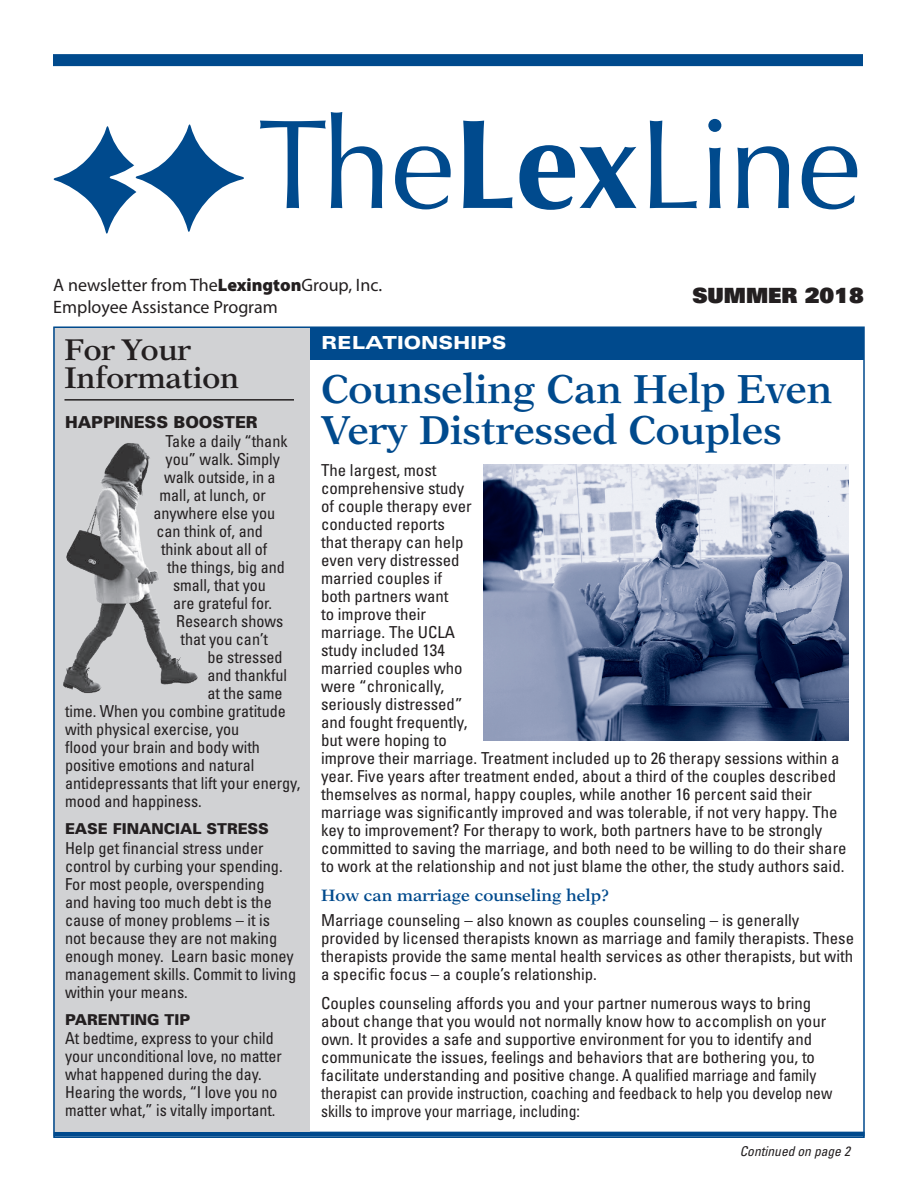
<style>
.page{position:relative;width:918px;height:1188px;background:#fff}
.page>*{position:absolute;margin:0;border:0;box-sizing:border-box;transform-origin:0 0}
.t1{font:149.4px "Zapf Dingbats";color:#004a8d}
.t2{font:600 40.5px/40.5px "New Aster";letter-spacing:-.005em;color:#004a8d}
.t3{font:600 30px/28.5px "New Aster";letter-spacing:-.005em;color:#231f20}
.t4{font:900 21px "Univers";color:#231f20}
.t5{font:18px/21.6px "Myriad Pro";color:#231f20}
.t6{font:900 expanded 18px "Univers";color:#fff}
.t7{font:condensed 16.5px/18px "Univers";color:#231f20}
.t8{font:600 16.5px "New Aster";color:#004a8d}
.t9{font:900 16.5px "Univers";color:#231f20}
.t10{font:900 15px "Univers";color:#231f20}
.t11{font:italic condensed 13.5px "Univers";color:#231f20}
.s1{color:#fff}
.s2{font-weight:900}
</style>
<div class="page">
<div style="left:54px;top:327px;width:256px;height:809px;background:#d1d2d4"></div>
<div style="left:310px;top:327px;width:554px;height:33px;background:#004a8d"></div>
<hr style="left:54px;top:1132px;width:810px;height:4px;background:#004a8d">
<hr style="left:64px;top:399px;width:230px;height:2px;background:#231f20">
<img style="left:63px;top:443px;width:135px;height:250px">
<img style="left:484px;top:464px;width:364px;height:276px">
<svg style="left:260px;top:112px;width:122px;height:96px"></svg>
<svg style="left:395px;top:146px;width:56px;height:63px"></svg>
<svg style="left:463px;top:121px;width:50px;height:87px"></svg>
<svg style="left:519px;top:145px;width:118px;height:65px"></svg>
<svg style="left:650px;top:121px;width:47px;height:87px"></svg>
<svg style="left:708px;top:119px;width:13px;height:89px"></svg>
<svg style="left:737px;top:146px;width:52px;height:62px"></svg>
<svg style="left:802px;top:146px;width:55px;height:63px"></svg>
<div style="left:53px;top:54px;width:810px;height:12px;background:#004a8d"></div>
<h1 class="t1" style="left:48px;top:108px;width:202px">✦<span class="s1">✦</span>✦</h1>
<p class="t5" style="left:53px;top:274px;width:330px">A newsletter from The<span class="s2">Lexington</span>Group, Inc.<br>Employee Assistance Program</p>
<p class="t4" style="left:692px;top:282px;width:173px">SUMMER 2018</p>
<h3 class="t3" style="left:64px;top:335px;width:176px">For Your<br>Information</h3>
<p class="t9" style="left:65px;top:412px;width:194px">HAPPINESS BOOSTER</p>
<p class="t7" style="left:166px;top:432px;width:124px">Take a daily “thank</p>
<p class="t7" style="left:166px;top:450px;width:116px">you” walk. Simply</p>
<p class="t7" style="left:164px;top:468px;width:113px">walk outside, in a</p>
<p class="t7" style="left:160px;top:486px;width:108px">mall, at lunch, or</p>
<p class="t7" style="left:154px;top:504px;width:123px">anywhere else you</p>
<p class="t7" style="left:157px;top:522px;width:108px">can think of, and</p>
<p class="t7" style="left:161px;top:540px;width:108px">think about all of</p>
<p class="t7" style="left:167px;top:558px;width:119px">the things, big and</p>
<p class="t7" style="left:173px;top:576px;width:94px">small, that you</p>
<p class="t7" style="left:173px;top:594px;width:100px">are grateful for.</p>
<p class="t7" style="left:176px;top:612px;width:109px">Research shows</p>
<p class="t7" style="left:181px;top:630px;width:89px">that you can’t</p>
<p class="t7" style="left:208px;top:648px;width:77px">be stressed</p>
<p class="t7" style="left:208px;top:666px;width:81px">and thankful</p>
<p class="t7" style="left:208px;top:684px;width:77px">at the same</p>
<p class="t7" style="left:65px;top:702px;width:222px">time. When you combine gratitude</p>
<p class="t7" style="left:65px;top:720px;width:176px">with physical exercise, you</p>
<p class="t7" style="left:65px;top:738px;width:196px">flood your brain and body with</p>
<p class="t7" style="left:65px;top:756px;width:191px">positive emotions and natural</p>
<p class="t7" style="left:65px;top:774px;width:237px">antidepressants that lift your energy,</p>
<p class="t7" style="left:65px;top:792px;width:138px">mood and happiness.</p>
<p class="t10" style="left:65px;top:820px;width:205px">EASE FINANCIAL STRESS</p>
<p class="t7" style="left:65px;top:839px;width:233px">Help get financial stress under control by curbing your spending.<br>For most people, overspending<br>and having too much debt is the cause of money problems – it is<br>not because they are not making enough money. Learn basic money management skills. Commit to living within your means.</p>
<p class="t10" style="left:65px;top:1010px;width:127px">PARENTING TIP</p>
<p class="t7" style="left:65px;top:1029px;width:218px">At bedtime, express to your child your unconditional love, no matter what happened during the day.<br>Hearing the words, “I love you no matter what,” is vitally important.</p>
<p class="t6" style="left:321px;top:332px;width:187px">RELATIONSHIPS</p>
<h2 class="t2" style="left:321px;top:369px;width:513px">Counseling Can Help Even<br>Very Distressed Couples</h2>
<p class="t7" style="left:321px;top:461px;width:527px">The largest, most<br>comprehensive study<br>of couple therapy ever<br>conducted reports<br>that therapy can help<br>even very distressed<br>married couples if<br>both partners want<br>to improve their<br>marriage. The UCLA<br>study included 134<br>married couples who<br>were “chronically,<br>seriously distressed”<br>and fought frequently,<br>but were hoping to<br>improve their marriage. Treatment included up to 26 therapy sessions within a year. Five years after treatment ended, about a third of the couples described themselves as normal, happy couples, while another 16 percent said their marriage was significantly improved and was tolerable, if not very happy. The key to improvement? For therapy to work, both partners have to be strongly committed to saving the marriage, and both need to be willing to do their share to work at the relationship and not just blame the other, the study authors said.</p>
<p class="t8" style="left:321px;top:885px;width:290px">How can marriage counseling help?</p>
<p class="t7" style="left:321px;top:911px;width:534px">Marriage counseling – also known as couples counseling – is generally provided by licensed therapists known as marriage and family therapists. These therapists provide the same mental health services as other therapists, but with a specific focus – a couple’s relationship.</p>
<p class="t7" style="left:321px;top:993px;width:513px">Couples counseling affords you and your partner numerous ways to bring about change that you would not normally know how to accomplish on your own. It provides a safe and supportive environment for you to identify and communicate the issues, feelings and behaviors that are bothering you, to facilitate understanding and positive change. A qualified marriage and family therapist can provide instruction, coaching and feedback to help you develop new skills to improve your marriage, including:</p>
<p class="t11" style="left:740px;top:1142px;width:112px">Continued on page 2</p>
</div>
